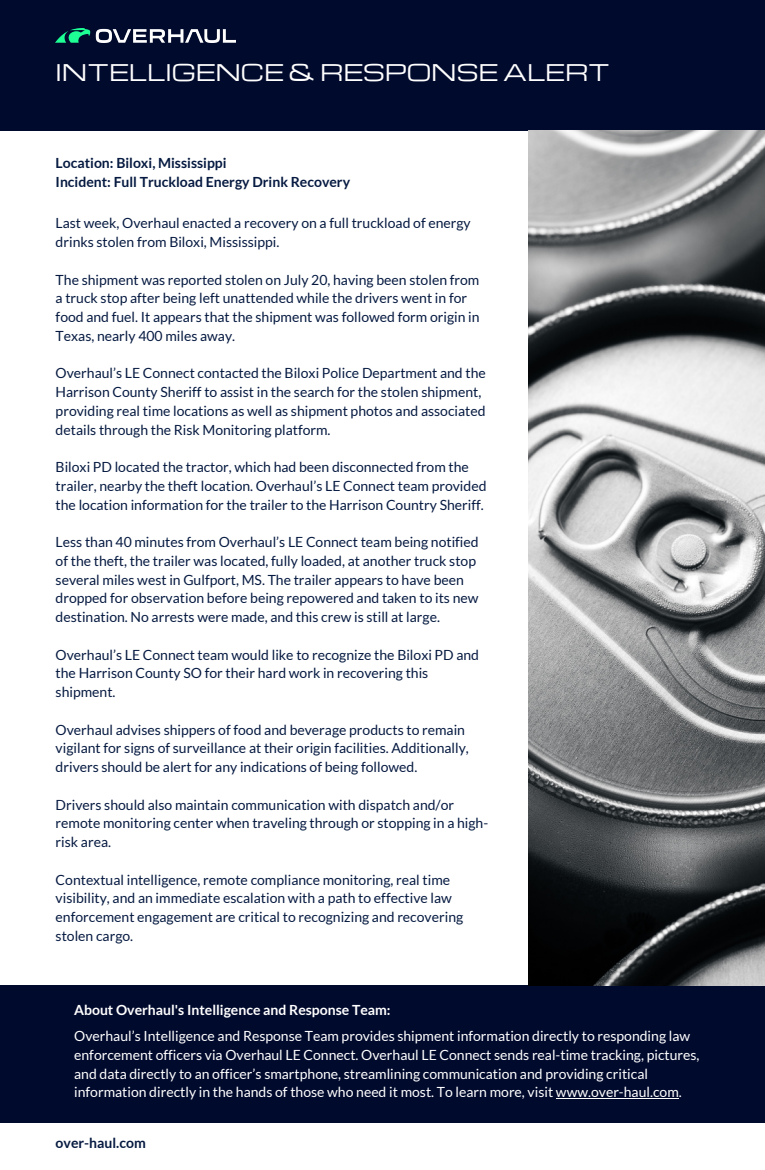
<style>
.page{position:relative;width:765px;height:1170px;background:#fff}
.page>*{position:absolute;margin:0;border:0;box-sizing:border-box;transform-origin:0 0}
.t1{font:22.5px "Michroma";color:#fff}
.t2{font:14px/18.8px "Lato";color:#061a41}
.t3{font:14px/18.8px "Lato";color:#fff}
.t4{font:700 14px "Lato";color:#061a41}
.t5{font:700 14px "Lato";color:#fff}
</style>
<div class="page">
<div style="left:0;top:0;width:765px;height:130px;background:#000a2d"></div>
<div style="left:0;top:985px;width:765px;height:137px;background:#000a2d"></div>
<img style="left:56px;top:28px;width:180px;height:14px">
<img style="left:529px;top:130px;width:236px;height:855px">
<hr style="left:556px;top:1098px;width:123px;height:1px;background:#fff">
<p class="t1" style="left:56px;top:55px;width:556px">INTELLIGENCE &amp; RESPONSE ALERT</p>
<p class="t4" style="left:56px;top:155px;width:172px">Location: Biloxi, Mississippi</p>
<p class="t4" style="left:56px;top:173px;width:296px">Incident: Full Truckload Energy Drink Recovery</p>
<p class="t2" style="left:56px;top:214px;width:417px">Last week, Overhaul enacted a recovery on a full truckload of energy drinks stolen from Biloxi, Mississippi.</p>
<p class="t2" style="left:56px;top:270px;width:425px">The shipment was reported stolen on July 20, having been stolen from a truck stop after being left unattended while the drivers went in for food and fuel. It appears that the shipment was followed form origin in Texas, nearly 400 miles away.</p>
<p class="t2" style="left:56px;top:364px;width:432px">Overhaul’s LE Connect contacted the Biloxi Police Department and the Harrison County Sheriff to assist in the search for the stolen shipment, providing real time locations as well as shipment photos and associated details through the Risk Monitoring platform.</p>
<p class="t2" style="left:56px;top:457px;width:432px">Biloxi PD located the tractor, which had been disconnected from the trailer, nearby the theft location. Overhaul’s LE Connect team provided the location information for the trailer to the Harrison Country Sheriff.</p>
<p class="t2" style="left:56px;top:532px;width:425px">Less than 40 minutes from Overhaul’s LE Connect team being notified of the theft, the trailer was located, fully loaded, at another truck stop several miles west in Gulfport, MS. The trailer appears to have been dropped for observation before being repowered and taken to its new destination. No arrests were made, and this crew is still at large.</p>
<p class="t2" style="left:56px;top:645px;width:425px">Overhaul’s LE Connect team would like to recognize the Biloxi PD and the Harrison County SO for their hard work in recovering this shipment.</p>
<p class="t2" style="left:56px;top:720px;width:415px">Overhaul advises shippers of food and beverage products to remain vigilant for signs of surveillance at their origin facilities. Additionally, drivers should be alert for any indications of being followed.</p>
<p class="t2" style="left:56px;top:795px;width:434px">Drivers should also maintain communication with dispatch and/or remote monitoring center when traveling through or stopping in a high&shy;risk area.</p>
<p class="t2" style="left:56px;top:870px;width:409px">Contextual intelligence, remote compliance monitoring, real time visibility, and an immediate escalation with a path to effective law enforcement engagement are critical to recognizing and recovering stolen cargo.</p>
<p class="t5" style="left:74px;top:1001px;width:318px">About Overhaul's Intelligence and Response Team:</p>
<p class="t3" style="left:74px;top:1026px;width:627px">Overhaul’s Intelligence and Response Team provides shipment information directly to responding law enforcement officers via Overhaul LE Connect. Overhaul LE Connect sends real-time tracking, pictures, and data directly to an officer’s smartphone, streamlining communication and providing critical information directly in the hands of those who need it most. To learn more, visit www.over-haul.com.</p>
<p class="t4" style="left:56px;top:1134px;width:92px">over-haul.com</p>
</div>
